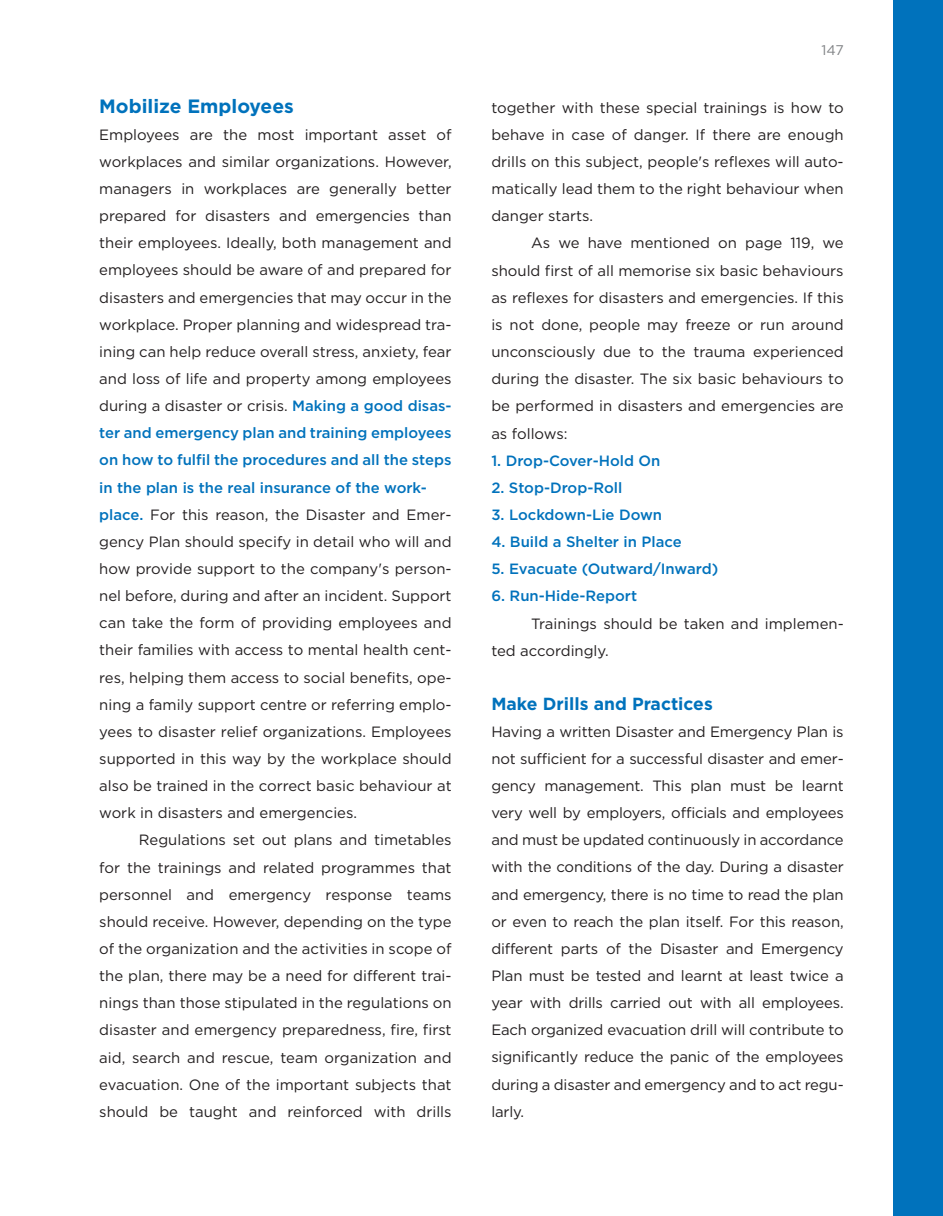
<style>
.page{position:relative;width:943px;height:1216px;background:#fff}
.page>*{position:absolute;margin:0;border:0;box-sizing:border-box;transform-origin:0 0}
.t1{font:700 19.25px "Gotham";color:#0072bc}
.t2{font:700 17.5px "Gotham";color:#0072bc}
.t3{font:14.88px/27.1px "Gotham";color:#231f20;text-align:justify}
.t4{font:500 14.88px "Gotham";color:#0072bc}
.t5{font:14px "Gotham";color:#808285}
.s1{font-weight:500;color:#0072bc}
</style>
<div class="page">
<div style="left:893px;top:0;width:50px;height:1215px;background:#0072bc"></div>
<p class="t1" style="left:99px;top:93px;width:196px">Mobilize Employees</p>
<p class="t3" style="left:99px;top:120px;width:354px;text-align:left">Employees are the most important asset of workplaces and similar organizations. However, managers in workplaces are generally better prepared for disasters and emergencies than their employees. Ideally, both management and employees should be aware of and prepared for disasters and emergencies that may occur in the workplace. Proper planning and widespread tra&shy;ining can help reduce overall stress, anxiety, fear and loss of life and property among employees during a disaster or crisis. <span class="s1">Making a good disas&shy;ter and emergency plan and training employees on how to fulfil the procedures and all the steps in the plan is the real insurance of the work&shy;place.</span> For this reason, the Disaster and Emer&shy;gency Plan should specify in detail who will and how provide support to the company's person&shy;nel before, during and after an incident. Support can take the form of providing employees and their families with access to mental health cent&shy;res, helping them access to social benefits, ope&shy;ning a family support centre or referring emplo&shy;yees to disaster relief organizations. Employees supported in this way by the workplace should also be trained in the correct basic behaviour at work in disasters and emergencies.</p>
<p class="t3" style="left:99px;top:826px;width:354px;text-indent:40px">Regulations set out plans and timetables for the trainings and related programmes that personnel and emergency response teams should receive. However, depending on the type of the organization and the activities in scope of the plan, there may be a need for different trai&shy;nings than those stipulated in the regulations on disaster and emergency preparedness, fire, first aid, search and rescue, team organization and evacuation. One of the important subjects that should be taught and reinforced with drills</p>
<p class="t5" style="left:821px;top:41px;width:24px">147</p>
<p class="t3" style="left:491px;top:94px;width:354px">together with these special trainings is how to behave in case of danger. If there are enough drills on this subject, people's reflexes will auto&shy;matically lead them to the right behaviour when danger starts.</p>
<p class="t3" style="left:491px;top:229px;width:354px;text-indent:40px">As we have mentioned on page 119, we should first of all memorise six basic behaviours as reflexes for disasters and emergencies. If this is not done, people may freeze or run around unconsciously due to the trauma experienced during the disaster. The six basic behaviours to be performed in disasters and emergencies are as follows:</p>
<p class="t4" style="left:491px;top:450px;width:171px">1. Drop-Cover-Hold On</p>
<p class="t4" style="left:491px;top:478px;width:132px">2. Stop-Drop-Roll</p>
<p class="t4" style="left:491px;top:505px;width:172px">3. Lockdown-Lie Down</p>
<p class="t4" style="left:491px;top:532px;width:192px">4. Build a Shelter in Place</p>
<p class="t4" style="left:491px;top:559px;width:228px">5. Evacuate (Outward/Inward)</p>
<p class="t4" style="left:491px;top:586px;width:147px">6. Run-Hide-Report</p>
<p class="t3" style="left:491px;top:609px;width:354px;text-indent:40px">Trainings should be taken and implemen&shy;ted accordingly.</p>
<p class="t2" style="left:491px;top:691px;width:223px">Make Drills and Practices</p>
<p class="t3" style="left:491px;top:717px;width:354px">Having a written Disaster and Emergency Plan is not sufficient for a successful disaster and emer&shy;gency management. This plan must be learnt very well by employers, officials and employees and must be updated continuously in accordance with the conditions of the day. During a disaster and emergency, there is no time to read the plan or even to reach the plan itself. For this reason, different parts of the Disaster and Emergency Plan must be tested and learnt at least twice a year with drills carried out with all employees.<br>Each organized evacuation drill will contribute to significantly reduce the panic of the employees during a disaster and emergency and to act regu&shy;larly.</p>
</div>
